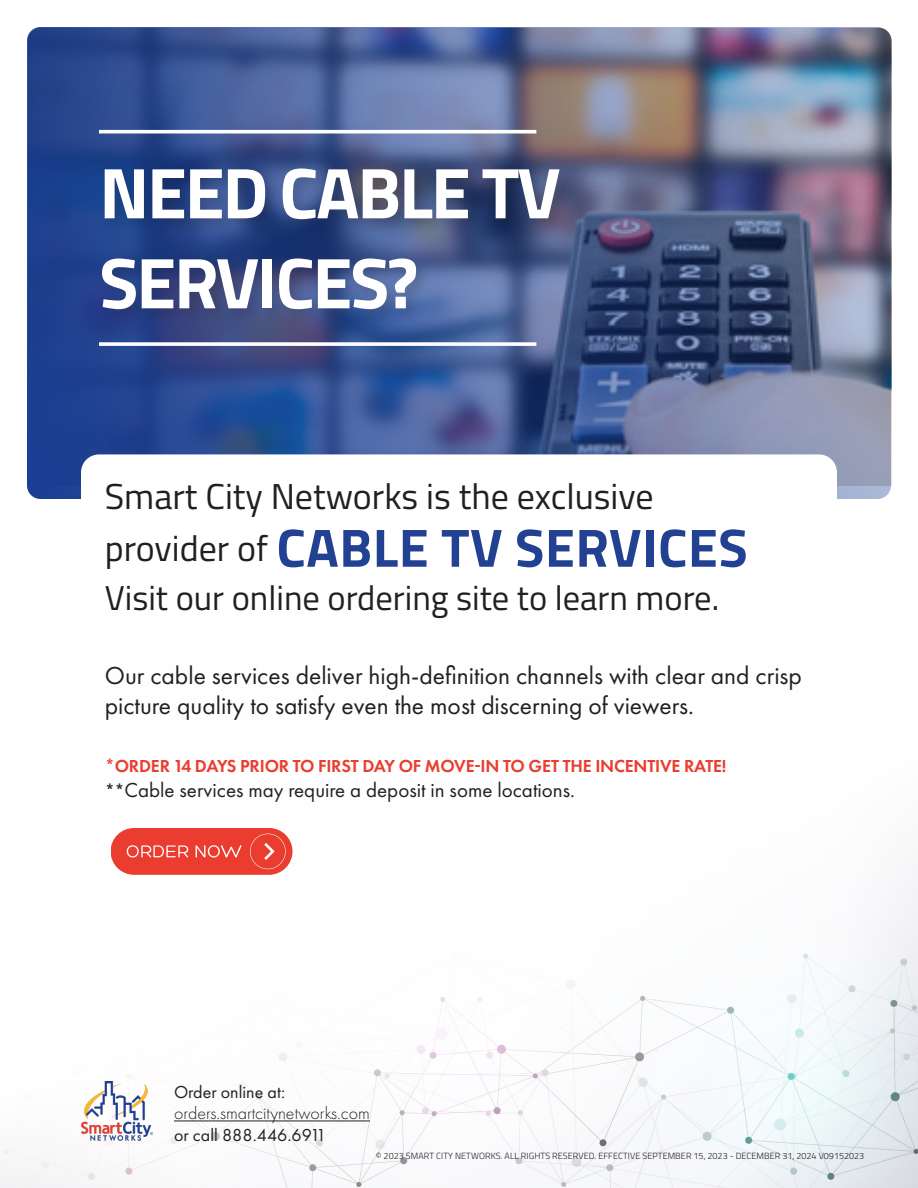
<style>
.page{position:relative;width:918px;height:1188px;background:#fff}
.page>*{position:absolute;margin:0;border:0;box-sizing:border-box;transform-origin:0 0}
.Body_Text{font:700 72px "Titillium Web";letter-spacing:-.03em;color:#fff}
.Body_Text-2{font:700 54px "Titillium Web";letter-spacing:.01em;color:#234192}
.Body_Text-3{font:36px "Titillium Web";color:#231f20}
.Body_Text-4{font:34.5px "Titillium Web";color:#231f20}
.Body_Text-5{font:25.5px/30.6px "Futura PT";color:#231f20}
.Body_Text-6{font:21px "Futura PT";color:#231f20}
.t1{font:600 18px "Futura PT";letter-spacing:-.01em;color:#ea3d2f}
.Body_Text-7{font:18px "Futura PT";color:#231f20}
.Body_Text-8{font:300 18px "Futura PT";color:#231f20}
.t2{font:300 9px "Titillium Web";letter-spacing:.01em;color:#231f20}
.s1{font-weight:400;font-size:36px;color:#231f20}
.s2{font-weight:600;font-size:18px}
</style>
<div class="page">
<img style="left:0;top:828px;width:918px;height:360px">
<img style="left:27px;top:27px;width:864px;height:472px;border-radius:14px">
<div style="left:81px;top:454px;width:756px;height:67px;background:#fff;border-radius:18px"></div>
<div style="left:98px;top:164px;width:477px;height:161px;background:#231f20;opacity:.2"></div>
<hr style="left:99px;top:130px;width:437px;height:3px;background:#fff">
<svg style="left:99px;top:342px;width:437px;height:4px"></svg>
<div style="left:111px;top:828px;width:181px;height:47px;background:#ea3d2f;border-radius:23px"></div>
<svg style="left:250px;top:834px;width:36px;height:35px"></svg>
<svg style="left:127px;top:845px;width:62px;height:13px"></svg>
<svg style="left:196px;top:845px;width:46px;height:13px"></svg>
<hr style="left:174px;top:1120px;width:196px;height:1px;background:#231f20">
<img style="left:81px;top:1081px;width:72px;height:60px">
<p class="Body_Text" style="left:99px;top:138px;width:463px">NEED CABLE TV</p>
<p class="Body_Text" style="left:99px;top:228px;width:321px">SERVICES?</p>
<p class="Body_Text-3" style="left:105px;top:470px;width:550px">Smart City Networks is the exclusive</p>
<p class="Body_Text-2" style="left:105px;top:507px;width:644px"><span class="s1">provider of</span> CABLE TV SERVICES</p>
<p class="Body_Text-4" style="left:105px;top:573px;width:616px">Visit our online ordering site to learn more.</p>
<p class="Body_Text-5" style="left:105px;top:660px;width:699px">Our cable services deliver high-definition channels with clear and crisp picture quality to satisfy even the most discerning of viewers.</p>
<p class="t1" style="left:105px;top:755px;width:623px">*ORDER 14 DAYS PRIOR TO FIRST DAY OF MOVE-IN TO GET THE INCENTIVE RATE!</p>
<p class="Body_Text-6" style="left:105px;top:778px;width:472px"><span class="s2">**</span>Cable services may require a deposit in some locations.</p>
<p class="Body_Text-7" style="left:174px;top:1081px;width:113px">Order online at:</p>
<p class="Body_Text-8" style="left:174px;top:1103px;width:197px">orders.smartcitynetworks.com</p>
<p class="Body_Text-7" style="left:174px;top:1124px;width:154px">or call 888.446.6911</p>
<p class="t2" style="left:376px;top:1150px;width:490px">© 2023 SMART CITY NETWORKS. ALL RIGHTS RESERVED. EFFECTIVE SEPTEMBER 15, 2023 - DECEMBER 31, 2024 V09152023</p>
</div>
